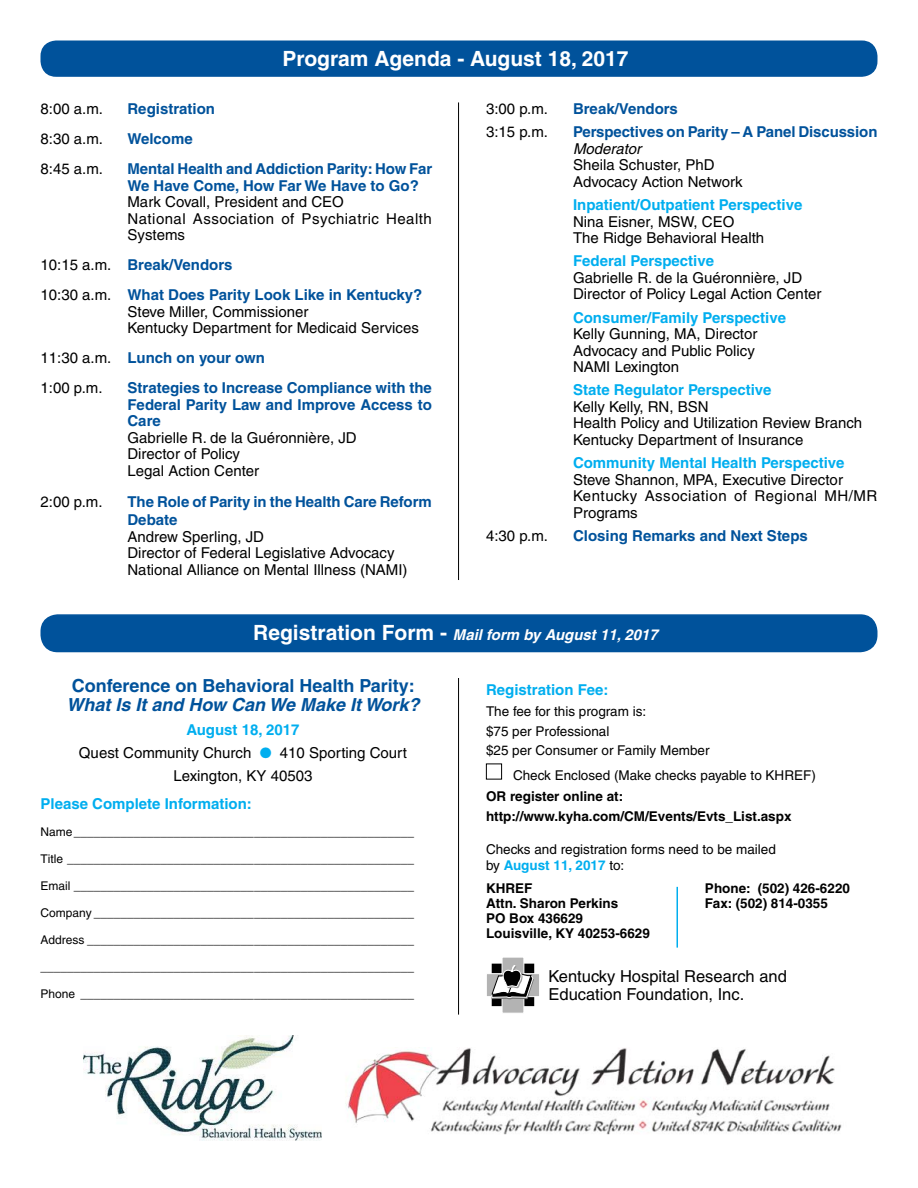
<style>
.page{position:relative;width:918px;height:1188px;background:#fff}
.page>*{position:absolute;margin:0;border:0;box-sizing:border-box;transform-origin:0 0}
.t1{font:700 21px "Helvetica";color:#fff}
.t2{font:700 18px "Helvetica";color:#00529b}
.t3{font:italic 700 18px "Helvetica";color:#00529b}
.t4{font:16.5px/18px "Helvetica";color:#000}
.t5{font:15px/16.5px "Helvetica";color:#000}
.t6{font:700 15px/16.5px "Helvetica";color:#00529b}
.t7{font:700 15px "Helvetica";color:#00aeef}
.t8{font:15px/16.5px "Helvetica";letter-spacing:.03em;color:#000}
.t9{font:italic 700 15px "Helvetica";color:#fff}
.t10{font:italic 15px "Helvetica";color:#000}
.t11{font:13.5px/19.5px "Helvetica";color:#000}
.t12{font:700 13.5px/20.2px "Helvetica";color:#000}
.t13{font:12px "Helvetica";color:#000}
.s1{font-weight:400;color:#000}
.s2{font-weight:700;color:#00529b}
.s3{font-style:normal;font-size:21px}
.s4{font-weight:700;color:#00aeef}
.s5{color:#00aeef}
</style>
<div class="page">
<div style="left:41px;top:615px;width:836px;height:37px;background:#00529b;border-radius:16px"></div>
<div style="left:40px;top:614px;width:838px;height:38px;border:2px solid #00529b;border-radius:16px"></div>
<div style="left:486px;top:764px;width:16px;height:16px;border:1px solid #000"></div>
<hr style="left:458px;top:678px;width:1px;height:337px;background:#000">
<svg style="left:487px;top:957px;width:52px;height:56px"></svg>
<div style="left:41px;top:41px;width:836px;height:35px;background:#00529b;border-radius:15px"></div>
<div style="left:40px;top:40px;width:838px;height:37px;border:2px solid #00529b;border-radius:15px"></div>
<hr style="left:676px;top:887px;width:2px;height:61px;background:#00aeef">
<hr style="left:458px;top:102px;width:1px;height:478px;background:#000">
<img style="left:84px;top:1036px;width:237px;height:104px">
<img style="left:345px;top:1048px;width:497px;height:87px">
<h1 class="t1" style="left:283px;top:46px;width:348px">Program Agenda - August 18, 2017</h1>
<p class="t5" style="left:40px;top:101px;width:64px">8:00 a.m.</p>
<p class="t6" style="left:128px;top:100px;width:89px">Registration</p>
<p class="t5" style="left:40px;top:131px;width:64px">8:30 a.m.</p>
<p class="t6" style="left:128px;top:130px;width:67px">Welcome</p>
<p class="t5" style="left:40px;top:161px;width:64px">8:45 a.m.</p>
<p class="t6" style="left:128px;top:160px;width:306px">Mental Health and Addiction Parity: How Far<br>We Have Come, How Far We Have to Go?</p>
<p class="t8" style="left:128px;top:194px;width:306px">Mark Covall, President and CEO<br>National Association of Psychiatric Health<br>Systems</p>
<p class="t6" style="left:40px;top:250px;width:383px;line-height:30px"><span class="s1">10:15 a.m.</span> Break/Vendors<br><span class="s1">10:30 a.m.</span> What Does Parity Look Like in Kentucky?</p>
<p class="t5" style="left:128px;top:303px;width:293px">Steve Miller, Commissioner<br>Kentucky Department for Medicaid Services</p>
<p class="t5" style="left:40px;top:343px;width:226px;line-height:30px">11:30 a.m. <span class="s2">Lunch on your own<br></span>1:00 p.m.</p>
<p class="t6" style="left:128px;top:379px;width:306px;text-align:justify">Strategies to Increase Compliance with the Federal Parity Law and Improve Access to Care</p>
<p class="t5" style="left:128px;top:429px;width:231px">Gabrielle R. de la Guéronnière, JD<br>Director of Policy<br>Legal Action Center</p>
<p class="t5" style="left:40px;top:494px;width:64px">2:00 p.m.</p>
<p class="t6" style="left:127px;top:493px;width:306px;line-height:18px">The Role of Parity in the Health Care Reform<br>Debate</p>
<p class="t5" style="left:127px;top:528px;width:282px">Andrew Sperling, JD<br>Director of Federal Legislative Advocacy<br>National Alliance on Mental Illness (NAMI)</p>
<p class="t5" style="left:486px;top:101px;width:64px">3:00 p.m.</p>
<p class="t6" style="left:573px;top:100px;width:106px">Break/Vendors</p>
<p class="t5" style="left:486px;top:124px;width:64px">3:15 p.m.</p>
<p class="t6" style="left:573px;top:124px;width:306px">Perspectives on Parity – A Panel Discussion</p>
<p class="t10" style="left:573px;top:140px;width:70px">Moderator</p>
<p class="t5" style="left:573px;top:157px;width:171px">Sheila Schuster, PhD<br>Advocacy Action Network</p>
<p class="t7" style="left:573px;top:196px;width:231px">Inpatient/Outpatient Perspective</p>
<p class="t5" style="left:573px;top:213px;width:193px">Nina Eisner, MSW, CEO<br>The Ridge Behavioral Health</p>
<p class="t7" style="left:573px;top:252px;width:143px">Federal Perspective</p>
<p class="t5" style="left:573px;top:269px;width:250px">Gabrielle R. de la Guéronnière, JD<br>Director of Policy Legal Action Center</p>
<p class="t7" style="left:573px;top:308px;width:215px">Consumer/Family Perspective</p>
<p class="t5" style="left:573px;top:326px;width:186px">Kelly Gunning, MA, Director<br>Advocacy and Public Policy<br>NAMI Lexington</p>
<p class="t7" style="left:573px;top:381px;width:200px">State Regulator Perspective</p>
<p class="t5" style="left:573px;top:398px;width:291px">Kelly Kelly, RN, BSN<br>Health Policy and Utilization Review Branch<br>Kentucky Department of Insurance</p>
<p class="t7" style="left:573px;top:454px;width:273px">Community Mental Health Perspective</p>
<p class="t5" style="left:573px;top:471px;width:306px">Steve Shannon, MPA, Executive Director<br>Kentucky Association of Regional MH/MR<br>Programs</p>
<p class="t5" style="left:486px;top:527px;width:64px">4:30 p.m.</p>
<p class="t6" style="left:573px;top:527px;width:236px">Closing Remarks and Next Steps</p>
<p class="t9" style="left:253px;top:626px;width:406px"><span class="s3">Registration Form -</span> Mail form by August 11, 2017</p>
<p class="t2" style="left:72px;top:675px;width:345px">Conference on Behavioral Health Parity:</p>
<p class="t3" style="left:66px;top:694px;width:355px">What Is It and How Can We Make It Work?</p>
<p class="t5" style="left:79px;top:718px;width:330px;line-height:23.2px;text-align:center"><span class="s4">August 18, 2017<br></span>Quest Community Church <span class="s5">●</span> 410 Sporting Court<br>Lexington, KY 40503</p>
<p class="t7" style="left:40px;top:795px;width:213px">Please Complete Information:</p>
<p class="t13" style="left:40px;top:825px;width:375px">Name___________________________________________________</p>
<p class="t13" style="left:40px;top:852px;width:375px">Title ____________________________________________________</p>
<p class="t13" style="left:40px;top:879px;width:375px">Email ___________________________________________________</p>
<p class="t13" style="left:40px;top:906px;width:375px">Company ________________________________________________</p>
<p class="t13" style="left:40px;top:933px;width:375px">Address _________________________________________________</p>
<p class="t13" style="left:40px;top:960px;width:375px">________________________________________________________</p>
<p class="t13" style="left:40px;top:987px;width:375px">Phone __________________________________________________</p>
<p class="t7" style="left:486px;top:681px;width:124px">Registration Fee:</p>
<p class="t11" style="left:486px;top:702px;width:225px">The fee for this program is:<br>$75 per Professional<br>$25 per Consumer or Family Member</p>
<p class="t11" style="left:513px;top:765px;width:304px">Check Enclosed (Make checks payable to KHREF)</p>
<p class="t12" style="left:486px;top:785px;width:307px">OR register online at: http://www.kyha.com/CM/Events/Evts_List.aspx</p>
<p class="t11" style="left:486px;top:841px;width:291px;line-height:16.5px">Checks and registration forms need to be mailed by <span class="s4">August 11, 2017</span> to:</p>
<p class="t12" style="left:486px;top:878px;width:48px">KHREF</p>
<p class="t12" style="left:705px;top:878px;width:147px">Phone: (502) 426-6220</p>
<p class="t12" style="left:486px;top:893px;width:134px">Attn. Sharon Perkins</p>
<p class="t12" style="left:705px;top:893px;width:124px">Fax: (502) 814-0355</p>
<p class="t12" style="left:486px;top:910px;width:165px;line-height:15px">PO Box 436629<br>Louisville, KY 40253-6629</p>
<p class="t4" style="left:549px;top:967px;width:240px">Kentucky Hospital Research and<br>Education Foundation, Inc.</p>
</div>
